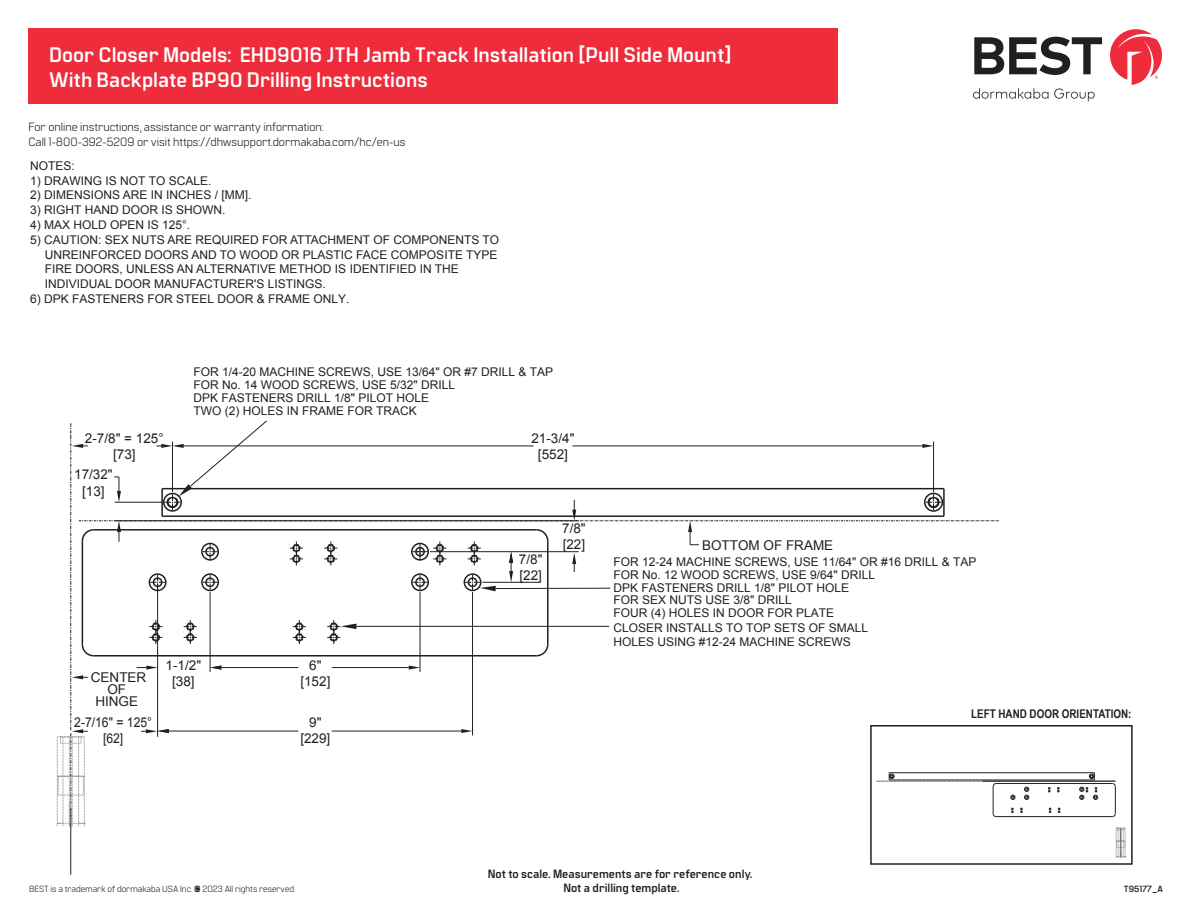
<style>
.page{position:relative;width:1188px;height:918px;background:#fff}
.page>*{position:absolute;margin:0;border:0;box-sizing:border-box;transform-origin:0 0}
.t1{font:700 21px/25.2px "Manifold CF";color:#fff}
.t2{font:13.5px/16.2px "Arial";color:#231f20;text-align:center}
.t3{font:13.5px/16.2px "Arial";color:#231f20;text-align:center;scale:.9 1}
.t4{font:12px/14.7px "Arial";color:#231f20}
.t5{font:12px/14.4px "Manifold CF";color:#231f20}
.t6{font:700 12px/14.4px "Manifold CF";color:#231f20;text-align:center}
.t7{font:700 12px "Arial Narrow";color:#231f20}
.t8{font:9px "Manifold CF";color:#231f20}
.t9{font:700 9px "Manifold CF";color:#231f20}
</style>
<div class="page">
<div style="left:870px;top:725px;width:263px;height:140px;border:2px solid #231f20"></div>
<hr style="left:70px;top:823px;width:1px;height:52px;background:#231f20">
<svg style="left:57px;top:420px;width:1069px;height:438px"></svg>
<hr style="left:356px;top:626px;width:253px;height:1px;background:#231f20">
<svg style="left:974px;top:37px;width:128px;height:38px"></svg>
<svg style="left:1110px;top:29px;width:52px;height:56px"></svg>
<svg style="left:973px;top:88px;width:75px;height:11px"></svg>
<svg style="left:1054px;top:88px;width:41px;height:13px"></svg>
<div style="left:28px;top:28px;width:810px;height:75px;background:#ee2c3b"></div>
<h1 class="t1" style="left:49px;top:43px;width:684px">Door Closer Models: EHD9016 JTH Jamb Track Installation [Pull Side Mount]<br>With Backplate BP90 Drilling Instructions</h1>
<p class="t5" style="left:28px;top:120px;width:379px">For online instructions, assistance or warranty information:<br>Call 1-800-392-5209 or visit https://dhwsupport.dormakaba.com/hc/en-us</p>
<p class="t4" style="left:30px;top:159px;width:46px">NOTES:</p>
<p class="t4" style="left:30px;top:173px;width:183px">1) DRAWING IS NOT TO SCALE.</p>
<p class="t4" style="left:30px;top:188px;width:223px">2) DIMENSIONS ARE IN INCHES / [MM].</p>
<p class="t4" style="left:30px;top:203px;width:197px">3) RIGHT HAND DOOR IS SHOWN.</p>
<p class="t4" style="left:45px;top:232px;width:456px;text-indent:-15px">5) CAUTION: SEX NUTS ARE REQUIRED FOR ATTACHMENT OF COMPONENTS TO UNREINFORCED DOORS AND TO WOOD OR PLASTIC FACE COMPOSITE TYPE FIRE DOORS, UNLESS AN ALTERNATIVE METHOD IS IDENTIFIED IN THE INDIVIDUAL DOOR MANUFACTURER'S LISTINGS.</p>
<p class="t4" style="left:30px;top:291px;width:321px">6) DPK FASTENERS FOR STEEL DOOR &amp; FRAME ONLY.</p>
<p class="t4" style="left:30px;top:217px;width:162px">4) MAX HOLD OPEN IS 125°.</p>
<p class="t4" style="left:194px;top:365px;width:361px">FOR 1/4-20 MACHINE SCREWS, USE 13/64" OR #7 DRILL &amp; TAP</p>
<p class="t4" style="left:194px;top:403px;width:225px">TWO (2) HOLES IN FRAME FOR TRACK</p>
<p class="t4" style="left:194px;top:378px;width:263px">FOR No. 14 WOOD SCREWS, USE 5/32" DRILL</p>
<p class="t4" style="left:194px;top:390px;width:237px">DPK FASTENERS DRILL 1/8" PILOT HOLE</p>
<p class="t2" style="left:85px;top:430px;width:80px">2-7/8" = 125° [73]</p>
<p class="t2" style="left:531px;top:430px;width:45px">21-3/4" [552]</p>
<p class="t2" style="left:74px;top:467px;width:40px">17/32" [13]</p>
<p class="t2" style="left:91px;top:672px;width:57px;line-height:12px">CENTER<br>OF<br>HINGE</p>
<p class="t3" style="left:74px;top:714px;width:88px">2-7/16" = 125° [62]</p>
<p class="t2" style="left:166px;top:657px;width:37px">1-1/2" [38]</p>
<p class="t2" style="left:300px;top:657px;width:32px">6" [152]</p>
<p class="t2" style="left:300px;top:714px;width:32px">9" [229]</p>
<p class="t2" style="left:519px;top:552px;width:25px;text-align:left">7/8" [22]</p>
<p class="t2" style="left:562px;top:520px;width:25px;text-align:left">7/8" [22]</p>
<p class="t2" style="left:702px;top:537px;width:133px">BOTTOM OF FRAME</p>
<p class="t4" style="left:613px;top:555px;width:365px">FOR 12-24 MACHINE SCREWS, USE 11/64" OR #16 DRILL &amp; TAP</p>
<p class="t4" style="left:613px;top:594px;width:222px;line-height:12.5px">FOR SEX NUTS USE 3/8" DRILL<br>FOUR (4) HOLES IN DOOR FOR PLATE</p>
<p class="t4" style="left:613px;top:567px;width:263px">FOR No. 12 WOOD SCREWS, USE 9/64" DRILL</p>
<p class="t4" style="left:613px;top:580px;width:237px">DPK FASTENERS DRILL 1/8" PILOT HOLE</p>
<p class="t4" style="left:613px;top:620px;width:256px">CLOSER INSTALLS TO TOP SETS OF SMALL<br>HOLES USING #12-24 MACHINE SCREWS</p>
<p class="t7" style="left:971px;top:705px;width:162px">LEFT HAND DOOR ORIENTATION:</p>
<p class="t6" style="left:488px;top:867px;width:266px">Not to scale. Measurements are for reference only.<br>Not a drilling template.</p>
<p class="t8" style="left:29px;top:884px;width:268px">BEST is a trademark of dormakaba USA Inc. © 2023 All rights reserved.</p>
<p class="t9" style="left:1124px;top:884px;width:41px">T95177_A</p>
</div>
